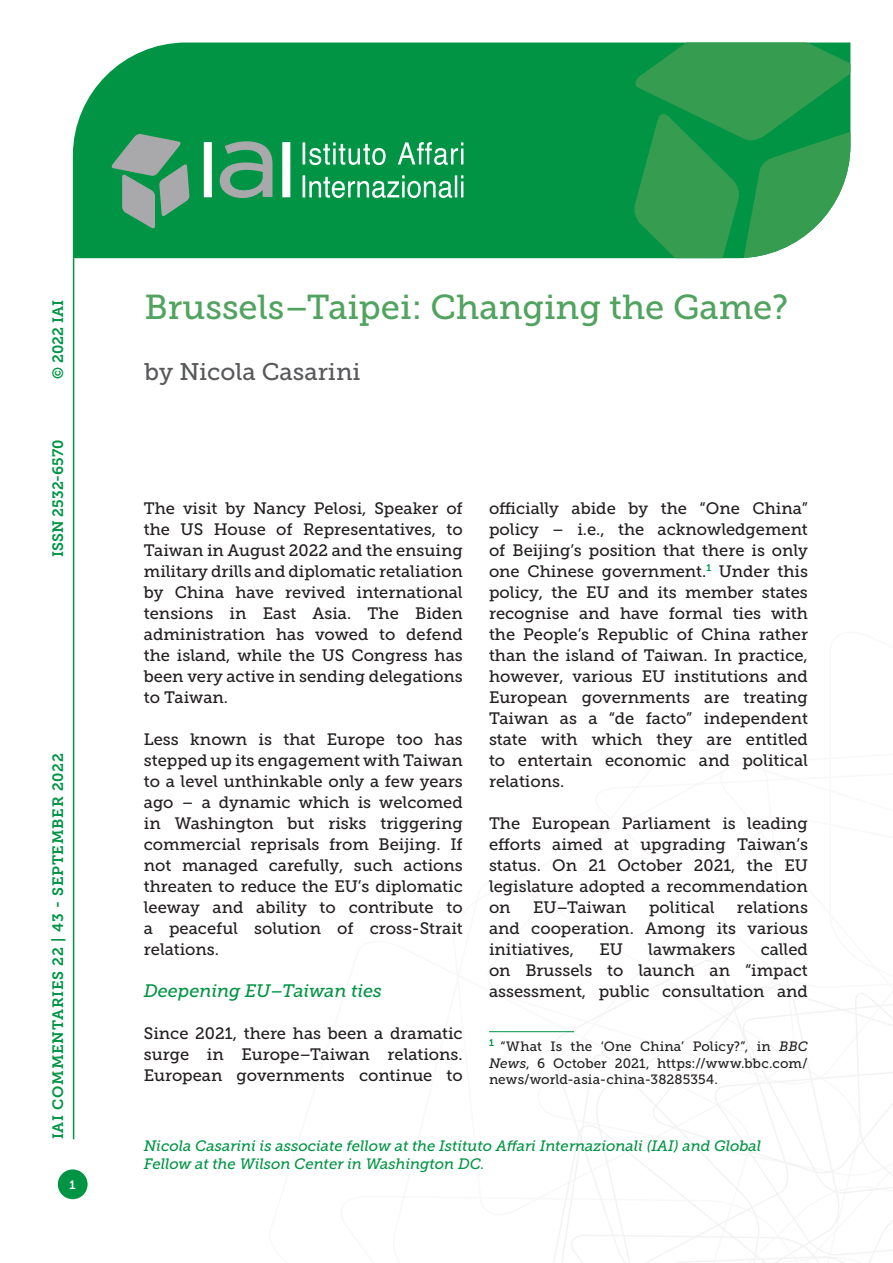
<style>
.page{position:relative;width:893px;height:1263px;background:#fff}
.page>*{position:absolute;margin:0;border:0;box-sizing:border-box;transform-origin:0 0}
.Titolo_Copertina{font:34.5px "Museo Slab 500";color:#52a35f}
.Autori_copertina{font:24px "Museo Slab 500";color:#58595b}
.Titolo_paragrafo_2{font:italic 18px "Museo Slab 500";color:#009444}
.Testo{font:16.5px/21px "Museo Slab 500";color:#231f20;text-align:justify}
.t1{font:italic 15px/18px "Museo Slab 500";color:#009444}
.t2{font:15px "Museo Slab 700";letter-spacing:.05em;color:#009444}
.t3{font:15px "Museo Slab 700";color:#009444}
.Nota{font:13.5px/16.2px "Museo Slab 500";letter-spacing:.01em;color:#231f20;text-align:justify}
.t4{font:12px "Museo Slab 700";color:#fff}
.s1{font-style:italic}
</style>
<div class="page">
<svg style="left:531px;top:960px;width:362px;height:303px"></svg>
<hr style="left:73px;top:258px;width:1px;height:881px;background:#009444">
<div style="left:73px;top:43px;width:560px;height:215px;background:#009444"></div>
<svg style="left:633px;top:43px;width:217px;height:215px"></svg>
<svg style="left:303px;top:142px;width:160px;height:56px"></svg>
<svg style="left:111px;top:134px;width:79px;height:95px"></svg>
<svg style="left:204px;top:141px;width:86px;height:57px"></svg>
<div style="left:58px;top:1169px;width:30px;height:30px;background:#009444;border-radius:50%"></div>
<hr style="left:489px;top:1031px;width:85px;height:1px;background:#009444">
<p class="t2" style="left:50px;top:379px;width:80px;rotate:-90deg">© 2022 IAI</p>
<p class="t3" style="left:50px;top:557px;width:119px;rotate:-90deg">ISSN 2532-6570</p>
<p class="t2" style="left:50px;top:1139px;width:388px;rotate:-90deg">IAI COMMENTARIES 22 | 43 - SEPTEMBER 2022</p>
<p class="t4" style="left:70px;top:1178px;width:8px">1</p>
<p class="Titolo_Copertina" style="left:145px;top:288px;width:645px">Brussels–Taipei: Changing the Game?</p>
<p class="Autori_copertina" style="left:145px;top:358px;width:218px">by Nicola Casarini</p>
<p class="Testo" style="left:144px;top:498px;width:320px">The visit by Nancy Pelosi, Speaker of the US House of Representatives, to Taiwan in August 2022 and the ensuing military drills and diplomatic retaliation by China have revived international tensions in East Asia. The Biden administration has vowed to defend the island, while the US Congress has been very active in sending delegations to Taiwan.</p>
<p class="Testo" style="left:144px;top:729px;width:320px">Less known is that Europe too has stepped up its engagement with Taiwan to a level unthinkable only a few years ago – a dynamic which is welcomed in Washington but risks triggering commercial reprisals from Beijing. If not managed carefully, such actions threaten to reduce the EU’s diplomatic leeway and ability to contribute to a peaceful solution of cross-Strait relations.</p>
<p class="Titolo_paragrafo_2" style="left:144px;top:980px;width:240px">Deepening EU–Taiwan ties</p>
<p class="Testo" style="left:144px;top:1023px;width:320px">Since 2021, there has been a dramatic surge in Europe–Taiwan relations.<br>European governments continue to</p>
<p class="Testo" style="left:489px;top:498px;width:320px">officially abide by the “One China” policy – i.e., the acknowledgement of Beijing’s position that there is only one Chinese government.<sup>1</sup> Under this policy, the EU and its member states recognise and have formal ties with the People’s Republic of China rather than the island of Taiwan. In practice, however, various EU institutions and European governments are treating Taiwan as a “de facto” independent state with which they are entitled to entertain economic and political relations.</p>
<p class="Testo" style="left:489px;top:813px;width:320px">The European Parliament is leading efforts aimed at upgrading Taiwan’s status. On 21 October 2021, the EU legislature adopted a recommendation on</p>
<p class="Testo" style="left:489px;top:897px;width:320px;text-indent:248px">relations and cooperation. Among its various initiatives,</p>
<p class="Testo" style="left:533px;top:897px;width:95px">EU–Taiwan</p>
<p class="Testo" style="left:649px;top:897px;width:67px">political</p>
<p class="Testo" style="left:489px;top:939px;width:320px;text-indent:272px">called on Brussels to launch an “impact assessment, public consultation and</p>
<p class="Nota" style="left:489px;top:1039px;width:320px"><sup>1</sup> “What Is the ‘One China’ Policy?”, in <span class="s1">BBC News</span>, 6 October 2021, https://www.bbc.com/ news/world-asia-china-38285354.</p>
<p class="Testo" style="left:599px;top:939px;width:25px">EU</p>
<p class="Testo" style="left:648px;top:939px;width:89px">lawmakers</p>
<p class="t1" style="left:144px;top:1136px;width:619px">Nicola Casarini is associate fellow at the Istituto Affari Internazionali (IAI) and Global<br>Fellow at the Wilson Center in Washington DC.</p>
</div>
